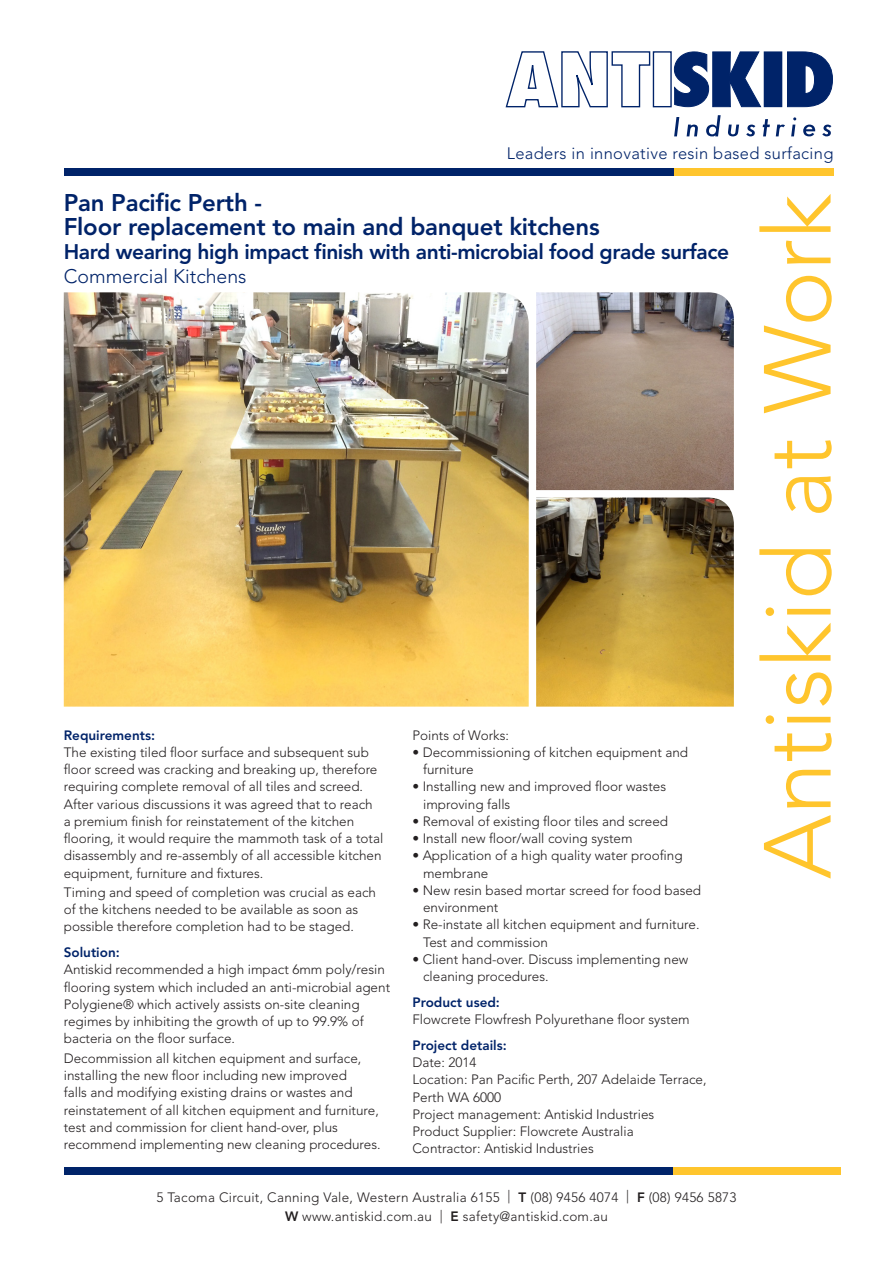
<style>
.page{position:relative;width:893px;height:1263px;background:#fff}
.page>*{position:absolute;margin:0;border:0;box-sizing:border-box;transform-origin:0 0}
.t1{font:300 94.05px "Avenir LT Std";color:#ffc52d}
.t2{font:800 24px/24px "Avenir LT Std";letter-spacing:-.01em;color:#002369}
.t3{font:800 21px "Avenir LT Std";letter-spacing:-.02em;color:#002369}
.t4{font:300 19.5px "Avenir LT Std";color:#002369}
.t5{font:300 16.5px "Avenir LT Std";letter-spacing:.02em;color:#002369}
.t6{font:300 13.5px/17.2px "Avenir LT Std";color:#231f20}
.t7{font:300 13.5px/19.5px "Avenir LT Std";letter-spacing:.02em;color:#231f20;text-align:center}
.t8{font:800 13.5px "Avenir LT Std";color:#002369}
.s1{font-weight:800}
</style>
<div class="page">
<svg style="left:505px;top:51px;width:146px;height:57px"></svg>
<div style="left:653px;top:51px;width:19px;height:56px;border:1px solid #002369"></div>
<svg style="left:674px;top:51px;width:87px;height:57px"></svg>
<div style="left:764px;top:52px;width:18px;height:55px;background:#002369"></div>
<svg style="left:787px;top:51px;width:46px;height:56px"></svg>
<svg style="left:674px;top:117px;width:5px;height:19px"></svg>
<svg style="left:687px;top:125px;width:11px;height:11px"></svg>
<svg style="left:706px;top:115px;width:15px;height:21px"></svg>
<svg style="left:728px;top:125px;width:11px;height:11px"></svg>
<svg style="left:746px;top:125px;width:9px;height:11px"></svg>
<svg style="left:763px;top:119px;width:7px;height:17px"></svg>
<svg style="left:776px;top:125px;width:9px;height:11px"></svg>
<svg style="left:791px;top:117px;width:5px;height:19px"></svg>
<svg style="left:803px;top:125px;width:12px;height:11px"></svg>
<svg style="left:822px;top:125px;width:9px;height:11px"></svg>
<img style="left:64px;top:292px;width:465px;height:415px">
<img style="left:536px;top:292px;width:198px;height:198px">
<img style="left:536px;top:497px;width:198px;height:210px">
<div style="left:64px;top:168px;width:610px;height:7px;background:#002369"></div>
<div style="left:674px;top:168px;width:159px;height:7px;background:#ffc52d"></div>
<div style="left:64px;top:1167px;width:610px;height:7px;background:#002369"></div>
<div style="left:674px;top:1167px;width:167px;height:7px;background:#ffc52d"></div>
<p class="t5" style="left:507px;top:144px;width:328px">Leaders in innovative resin based surfacing</p>
<p class="t2" style="left:64px;top:191px;width:537px">Pan Pacific Perth -<br>Floor replacement to main and banquet kitchens</p>
<p class="t3" style="left:64px;top:240px;width:667px">Hard wearing high impact finish with anti-microbial food grade surface</p>
<p class="t4" style="left:64px;top:265px;width:184px">Commercial Kitchens</p>
<p class="t8" style="left:64px;top:727px;width:93px">Requirements:</p>
<p class="t6" style="left:64px;top:743px;width:321px">The existing tiled floor surface and subsequent sub floor screed was cracking and breaking up, therefore requiring complete removal of all tiles and screed.<br>After various discussions it was agreed that to reach<br>a premium finish for reinstatement of the kitchen flooring, it would require the mammoth task of a total disassembly and re-assembly of all accessible kitchen equipment, furniture and fixtures.</p>
<p class="t6" style="left:64px;top:884px;width:314px">Timing and speed of completion was crucial as each of the kitchens needed to be available as soon as possible therefore completion had to be staged.</p>
<p class="t8" style="left:64px;top:944px;width:57px">Solution:</p>
<p class="t6" style="left:64px;top:961px;width:328px">Antiskid recommended a high impact 6mm poly/resin flooring system which included an anti-microbial agent Polygiene® which actively assists on-site cleaning regimes by inhibiting the growth of up to 99.9% of bacteria on the floor surface.</p>
<p class="t6" style="left:64px;top:1049px;width:318px">Decommission all kitchen equipment and surface, installing the new floor including new improved<br>falls and modifying existing drains or wastes and reinstatement of all kitchen equipment and furniture, test and commission for client hand-over, plus recommend implementing new cleaning procedures.</p>
<p class="t6" style="left:412px;top:726px;width:98px">Points of Works:</p>
<p class="t6" style="left:423px;top:743px;width:266px;text-indent:-11px">• Decommissioning of kitchen equipment and furniture</p>
<p class="t6" style="left:423px;top:778px;width:245px;text-indent:-11px">• Installing new and improved floor wastes improving falls</p>
<p class="t6" style="left:412px;top:812px;width:257px">• Removal of existing floor tiles and screed</p>
<p class="t6" style="left:412px;top:830px;width:222px">• Install new floor/wall coving system</p>
<p class="t6" style="left:423px;top:847px;width:261px;text-indent:-11px">• Application of a high quality water proofing membrane</p>
<p class="t6" style="left:423px;top:881px;width:280px;text-indent:-11px">• New resin based mortar screed for food based environment</p>
<p class="t6" style="left:423px;top:916px;width:278px;text-indent:-11px">• Re-instate all kitchen equipment and furniture.<br>Test and commission</p>
<p class="t6" style="left:423px;top:950px;width:267px;text-indent:-11px">• Client hand-over. Discuss implementing new cleaning procedures.</p>
<p class="t8" style="left:412px;top:994px;width:89px">Product used:</p>
<p class="t6" style="left:412px;top:1011px;width:279px">Flowcrete Flowfresh Polyurethane floor system</p>
<p class="t8" style="left:412px;top:1037px;width:96px">Project details:</p>
<p class="t6" style="left:412px;top:1054px;width:66px">Date: 2014</p>
<p class="t6" style="left:412px;top:1071px;width:296px">Location: Pan Pacific Perth, 207 Adelaide Terrace,<br>Perth WA 6000</p>
<p class="t6" style="left:412px;top:1105px;width:243px">Project management: Antiskid Industries</p>
<p class="t6" style="left:412px;top:1123px;width:223px">Product Supplier: Flowcrete Australia</p>
<p class="t6" style="left:412px;top:1140px;width:183px">Contractor: Antiskid Industries</p>
<p class="t7" style="left:156px;top:1187px;width:582px">5 Tacoma Circuit, Canning Vale, Western Australia 6155 | <span class="s1">T</span> (08) 9456 4074 | <span class="s1">F</span> (08) 9456 5873<br><span class="s1">W</span> www.antiskid.com.au | <span class="s1">E</span> safety@antiskid.com.au</p>
<p class="t1" style="left:743px;top:879px;width:687px;rotate:-90deg">Antiskid at Work</p>
</div>
